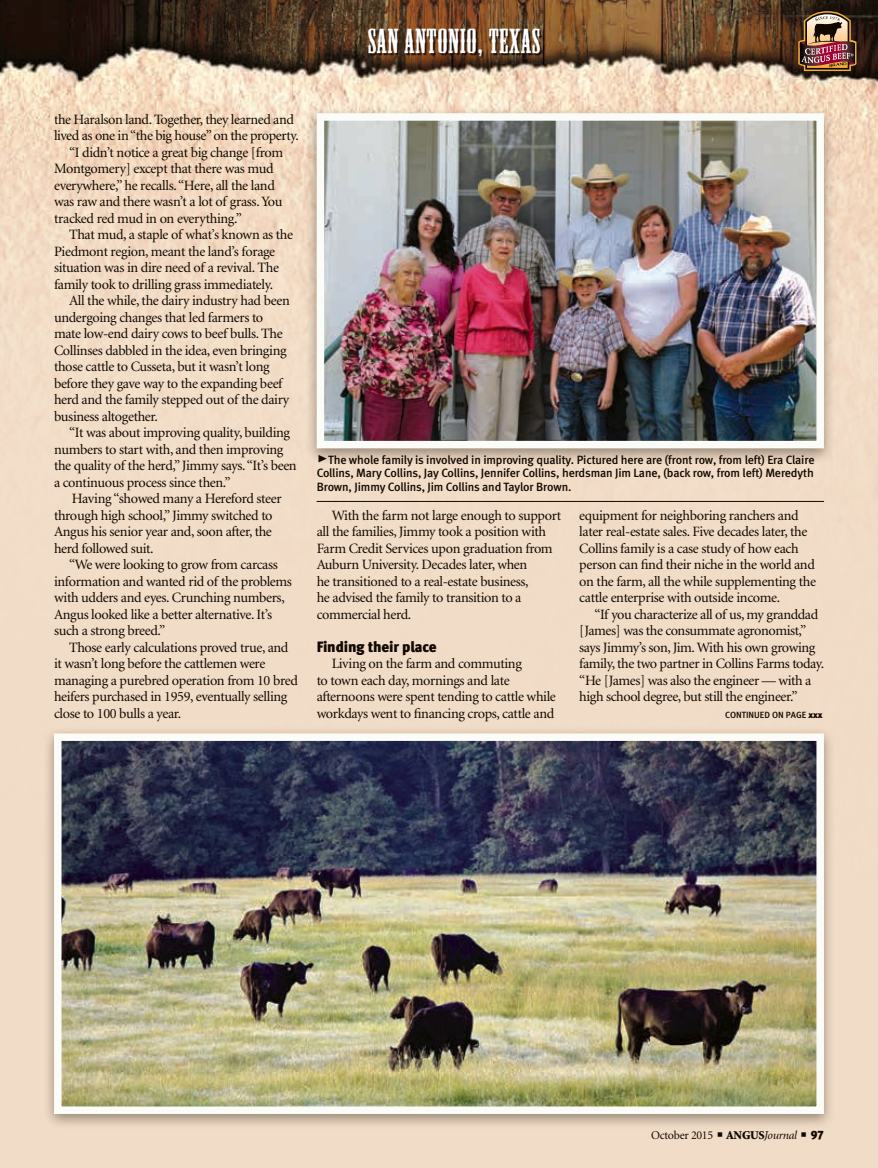
<style>
.page{position:relative;width:878px;height:1168px;background:#fff}
.page>*{position:absolute;margin:0;border:0;box-sizing:border-box;transform-origin:0 0}
.t1{font:32.4px "Mesquite Std";letter-spacing:.025em;color:#fff;scale:1.11 1}
.subhead{font:15px "Meta Black LF";letter-spacing:-.01em;color:#110800}
.body_text{font:14.25px/16.5px "Minion";letter-spacing:-.025em;color:#110800}
.t2{font:12px/13.5px "Meta Medium LF";letter-spacing:-.01em;color:#110800;text-align:justify}
.t3{font:12px "Minion";letter-spacing:-.025em;color:#110800}
.t4{font:9px "Meta Medium LF";color:#110800}
.s1{font-family:"Meta Black Caps Expert";font-size:21px}
.s2{font-family:"Meta Black LF"}
.s3{font-weight:900}
.s4{font-style:italic}
</style>
<div class="page">
<img style="left:0;top:0;width:878px;height:98px">
<div style="left:369px;top:30px;width:172px;height:28px;background:#110800;opacity:.85"></div>
<img style="left:798px;top:11px;width:58px;height:60px">
<div style="left:0;top:98px;width:878px;height:1070px;background:#f1dcc7"></div>
<div style="left:42px;top:726px;width:793px;height:404px;background:#110800;opacity:.4"></div>
<img style="left:63px;top:742px;width:752px;height:363px">
<div style="left:54px;top:733px;width:770px;height:381px;border:8px solid #fbfbf7"></div>
<div style="left:305px;top:106px;width:530px;height:359px;background:#110800;opacity:.4"></div>
<img style="left:313px;top:109px;width:514px;height:343px">
<hr style="left:316px;top:501px;width:508px;height:1px;background:#110800">
<p class="t1" style="left:368px;top:24px;width:156px">SAN ANTONIO, TEXAS</p>
<p class="body_text" style="left:54px;top:111px;width:246px">the Haralson land. Together, they learned and lived as one in “the big house” on the property.</p>
<p class="body_text" style="left:54px;top:144px;width:230px;text-indent:15px">“I didn’t notice a great big change [from Montgomery] except that there was mud everywhere,” he recalls. “Here, all the land was raw and there wasn’t a lot of grass. You tracked red mud in on everything.”</p>
<p class="body_text" style="left:54px;top:227px;width:240px;text-indent:15px">That mud, a staple of what’s known as the Piedmont region, meant the land’s forage situation was in dire need of a revival. The family took to drilling grass immediately.</p>
<p class="body_text" style="left:54px;top:293px;width:237px;text-indent:15px">All the while, the dairy industry had been undergoing changes that led farmers to mate low-end dairy cows to beef bulls. The Collinses dabbled in the idea, even bringing those cattle to Cusseta, but it wasn’t long before they gave way to the expanding beef herd and the family stepped out of the dairy business altogether.</p>
<p class="body_text" style="left:54px;top:425px;width:244px;text-indent:15px">“It was about improving quality, building numbers to start with, and then improving the quality of the herd,” Jimmy says. “It’s been a continuous process since then.”</p>
<p class="body_text" style="left:54px;top:491px;width:229px;text-indent:18px">Having “showed many a Hereford steer through high school,” Jimmy switched to Angus his senior year and, soon after, the herd followed suit.</p>
<p class="body_text" style="left:54px;top:557px;width:239px;text-indent:15px">“We were looking to grow from carcass information and wanted rid of the problems with udders and eyes. Crunching numbers, Angus looked like a better alternative. It’s such a strong breed.”</p>
<p class="body_text" style="left:54px;top:639px;width:245px;text-indent:15px">Those early calculations proved true, and it wasn’t long before the cattlemen were managing a purebred operation from 10 bred heifers purchased in 1959, eventually selling close to 100 bulls a year.</p>
<p class="t2" style="left:316px;top:453px;width:499px"><span class="s1">@</span>The whole family is involved in improving quality. Pictured here are (front row, from left) Era Claire Collins, Mary Collins, Jay Collins, Jennifer Collins, herdsman Jim Lane, (back row, from left) Meredyth Brown, Jimmy Collins, Jim Collins and Taylor Brown.</p>
<p class="body_text" style="left:316px;top:507px;width:246px;text-indent:15px">With the farm not large enough to support all the families, Jimmy took a position with Farm Credit Services upon graduation from Auburn University. Decades later, when<br>he transitioned to a real-estate business,<br>he advised the family to transition to a commercial herd.</p>
<p class="subhead" style="left:316px;top:637px;width:121px">Finding their place</p>
<p class="body_text" style="left:316px;top:656px;width:241px;text-indent:15px">Living on the farm and commuting<br>to town each day, mornings and late afternoons were spent tending to cattle while workdays went to financing crops, cattle and</p>
<p class="body_text" style="left:579px;top:507px;width:238px">equipment for neighboring ranchers and later real-estate sales. Five decades later, the Collins family is a case study of how each person can find their niche in the world and on the farm, all the while supplementing the cattle enterprise with outside income.</p>
<p class="body_text" style="left:579px;top:606px;width:246px;text-indent:15px">“If you characterize all of us, my granddad [James] was the consummate agronomist,” says Jimmy’s son, Jim. With his own growing family, the two partner in Collins Farms today. “He [James] was also the engineer — with a high school degree, but still the engineer.”</p>
<p class="t4" style="left:725px;top:709px;width:99px">CONTINUED ON PAGE <span class="s2">xxx</span></p>
<p class="t3" style="left:651px;top:1129px;width:174px">October 2015 ■ <span class="s3">ANGUS</span><span class="s4">Journal</span> ■ <span class="s2">97</span></p>
</div>
